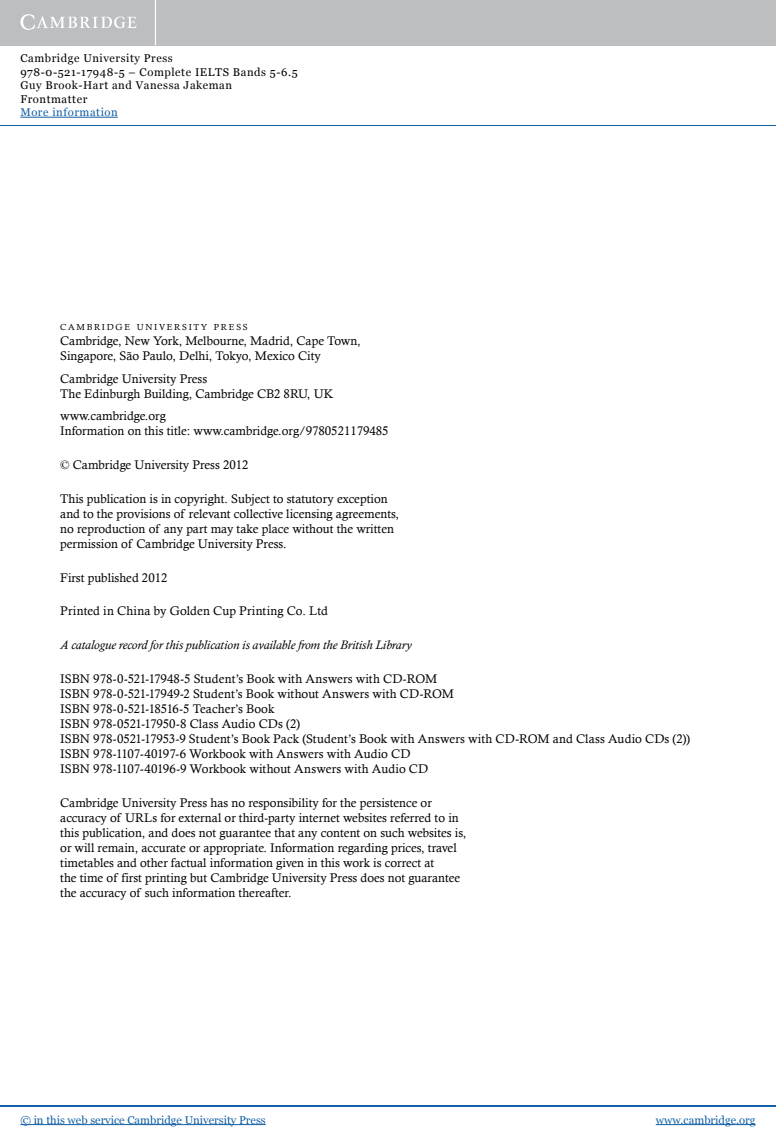
<style>
.page{position:relative;width:776px;height:1144px;background:#fff}
.page>*{position:absolute;margin:0;border:0;box-sizing:border-box;transform-origin:0 0}
.t1{font:12.5px/15px "Calisto";color:#000}
.t2{font:italic 12.5px "Calisto";color:#000}
.t3{font:11.25px/13.4px "Georgia";letter-spacing:.05em;color:#000}
.t4{font:11.25px "Georgia";color:#115fa4}
.t5{font:11.25px "Georgia";letter-spacing:.05em;color:#115fa4}
.t6{font:8.75px "Calisto";letter-spacing:.19em;color:#000}
</style>
<div class="page">
<div style="left:0;top:0;width:776px;height:45px;background:#bcbec0"></div>
<hr style="left:155px;top:0;width:1px;height:45px;background:#fff">
<svg style="left:20px;top:14px;width:117px;height:16px"></svg>
<hr style="left:20px;top:117px;width:98px;height:1px;background:#115fa4">
<hr style="left:0;top:125px;width:776px;height:1px;background:#115fa4">
<hr style="left:0;top:1104px;width:776px;height:1px;background:#115fa4">
<hr style="left:20px;top:1124px;width:246px;height:1px;background:#115fa4">
<hr style="left:656px;top:1124px;width:100px;height:1px;background:#115fa4">
<p class="t3" style="left:20px;top:52px;width:279px">Cambridge University Press<br>978-0-521-17948-5 – Complete IELTS Bands 5-6.5<br>Guy Brook-Hart and Vanessa Jakeman<br>Frontmatter</p>
<p class="t5" style="left:20px;top:105px;width:99px">More information</p>
<p class="t6" style="left:60px;top:322px;width:189px">CAMBRIDGE UNIVERSITY PRESS</p>
<p class="t1" style="left:60px;top:333px;width:302px">Cambridge, New York, Melbourne, Madrid, Cape Town,<br>Singapore, São Paulo, Delhi, Tokyo, Mexico City</p>
<p class="t1" style="left:60px;top:371px;width:275px">Cambridge University Press<br>The Edinburgh Building, Cambridge CB2 8RU, UK</p>
<p class="t1" style="left:60px;top:408px;width:330px">www.cambridge.org<br>Information on this title: www.cambridge.org/9780521179485</p>
<p class="t1" style="left:60px;top:457px;width:190px">© Cambridge University Press 2012</p>
<p class="t1" style="left:60px;top:491px;width:340px">This publication is in copyright. Subject to statutory exception and to the provisions of relevant collective licensing agreements, no reproduction of any part may take place without the written permission of Cambridge University Press.</p>
<p class="t1" style="left:60px;top:569px;width:109px">First published 2012</p>
<p class="t1" style="left:60px;top:603px;width:269px">Printed in China by Golden Cup Printing Co. Ltd</p>
<p class="t2" style="left:60px;top:637px;width:353px">A catalogue record for this publication is available from the British Library</p>
<p class="t1" style="left:60px;top:671px;width:631px">ISBN 978-0-521-17948-5 Student’s Book with Answers with CD-ROM<br>ISBN 978-0-521-17949-2 Student’s Book without Answers with CD-ROM<br>ISBN 978-0-521-18516-5 Teacher’s Book<br>ISBN 978-0521-17950-8 Class Audio CDs (2)<br>ISBN 978-0521-17953-9 Student’s Book Pack (Student’s Book with Answers with CD-ROM and Class Audio CDs (2))<br>ISBN 978-1107-40197-6 Workbook with Answers with Audio CD<br>ISBN 978-1107-40196-9 Workbook without Answers with Audio CD</p>
<p class="t1" style="left:60px;top:794px;width:408px">Cambridge University Press has no responsibility for the persistence or accuracy of URLs for external or third-party internet websites referred to in this publication, and does not guarantee that any content on such websites is, or will remain, accurate or appropriate. Information regarding prices, travel timetables and other factual information given in this work is correct at<br>the time of first printing but Cambridge University Press does not guarantee the accuracy of such information thereafter.</p>
<p class="t4" style="left:20px;top:1112px;width:247px">© in this web service Cambridge University Press</p>
<p class="t4" style="left:656px;top:1112px;width:101px">www.cambridge.org</p>
</div>
